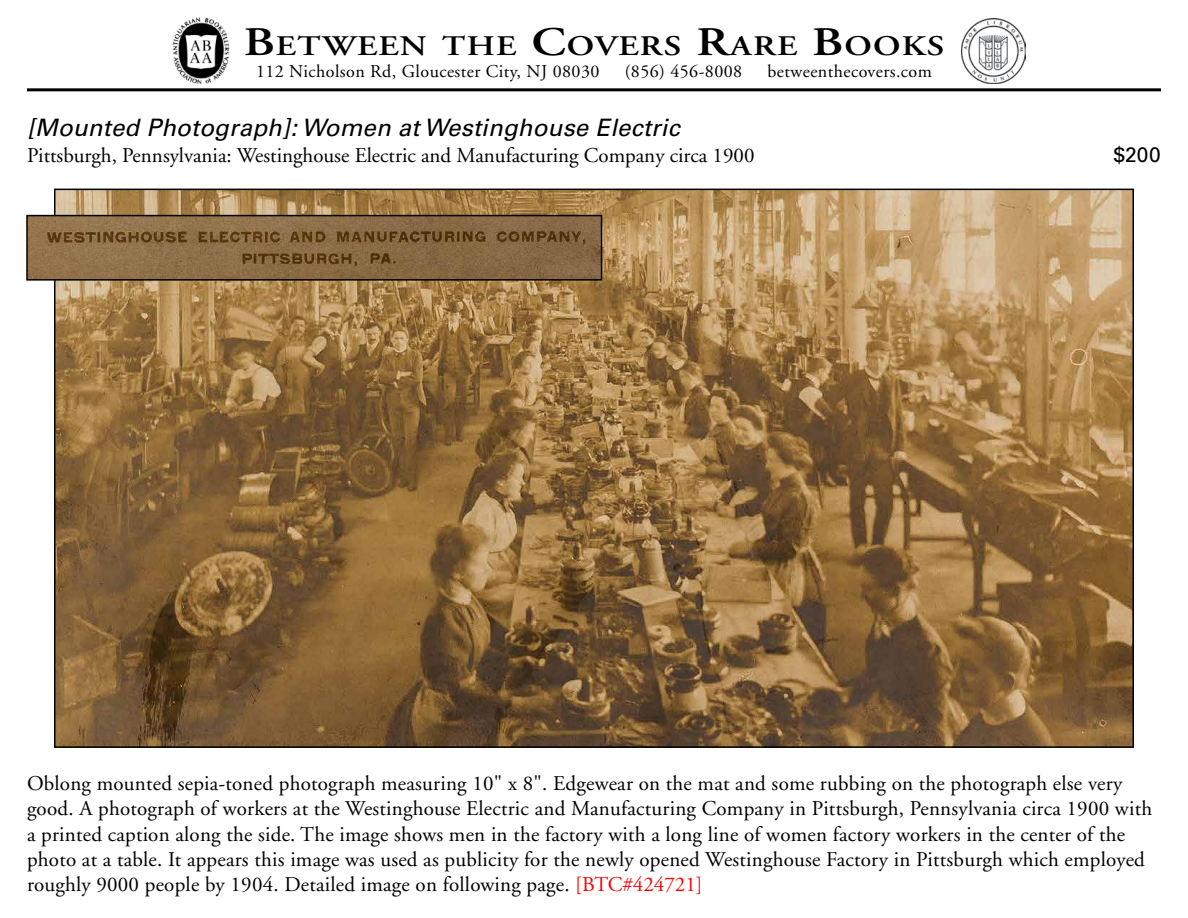
<style>
.page{position:relative;width:1188px;height:918px;background:#fff}
.page>*{position:absolute;margin:0;border:0;box-sizing:border-box;transform-origin:0 0}
.t1{font:600 28.35px "Adobe Garamond";letter-spacing:.035em;color:#000;scale:1.22 1}
.t2{font:italic 24px "Univers";letter-spacing:.01em;color:#000}
.t3{font:21px/25.2px "Adobe Garamond";letter-spacing:.01em;color:#000}
.t4{font:21px "Univers";color:#000}
.t5{font:18px "Adobe Garamond";letter-spacing:.025em;color:#000}
.s1{font-size:40.5px}
.s2{color:#f00}
</style>
<div class="page">
<img style="left:962px;top:19px;width:64px;height:64px">
<hr style="left:27px;top:88px;width:1134px;height:3px;background:#000">
<img style="left:173px;top:17px;width:57px;height:67px">
<img style="left:57px;top:192px;width:1074px;height:553px">
<img style="left:29px;top:218px;width:570px;height:60px">
<div style="left:26px;top:215px;width:576px;height:66px;border:2px solid #000"></div>
<h1 class="t1" style="left:244px;top:30px;width:576px"><span class="s1">B</span>ETWEEN THE <span class="s1">C</span>OVERS <span class="s1">R</span>ARE <span class="s1">B</span>OOKS</h1>
<p class="t5" style="left:256px;top:62px;width:345px">112 Nicholson Rd, Gloucester City, NJ 08030</p>
<p class="t5" style="left:625px;top:62px;width:119px">(856) 456-8008</p>
<p class="t5" style="left:768px;top:62px;width:166px">betweenthecovers.com</p>
<p class="t2" style="left:27px;top:114px;width:654px">[Mounted Photograph]: Women at Westinghouse Electric</p>
<p class="t3" style="left:27px;top:143px;width:729px">Pittsburgh, Pennsylvania: Westinghouse Electric and Manufacturing Company circa 1900</p>
<p class="t4" style="left:1113px;top:142px;width:49px">$200</p>
<p class="t3" style="left:27px;top:771px;width:1127px">Oblong mounted sepia-toned photograph measuring 10" x 8". Edgewear on the mat and some rubbing on the photograph else very good. A photograph of workers at the Westinghouse Electric and Manufacturing Company in Pittsburgh, Pennsylvania circa 1900 with a printed caption along the side. The image shows men in the factory with a long line of women factory workers in the center of the photo at a table. It appears this image was used as publicity for the newly opened Westinghouse Factory in Pittsburgh which employed roughly 9000 people by 1904. Detailed image on following page. <span class="s2">[BTC#424721]</span></p>
</div>
